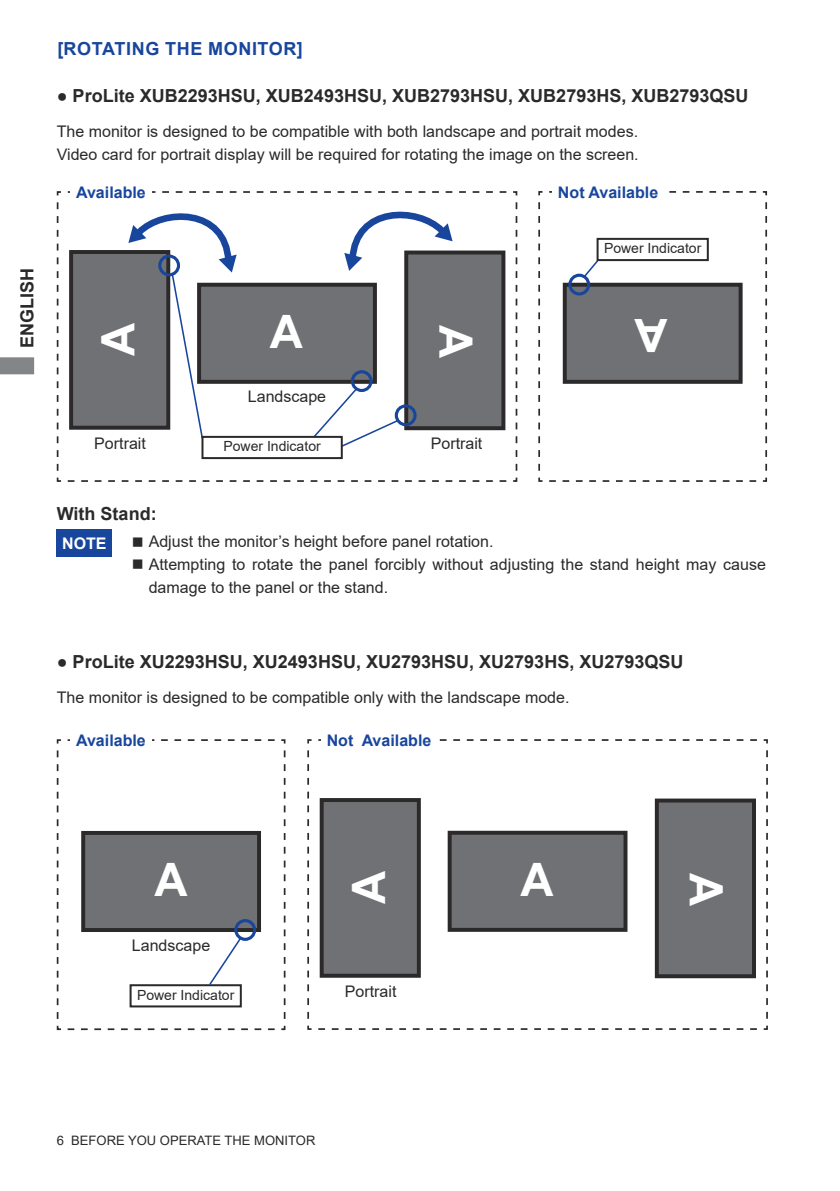
<style>
.page{position:relative;width:840px;height:1191px;background:#fff}
.page>*{position:absolute;margin:0;border:0;box-sizing:border-box;transform-origin:0 0}
.t1{font:700 46px "Arial";color:#fff}
.t2{font:700 18px "Arial";color:#2b292a}
.t3{font:700 18px "Arial";letter-spacing:.035em;color:#18469d}
.t4{font:16px/22.6px "Arial";color:#2b292a}
.t5{font:700 16px "Arial";color:#18469d}
.t6{font:700 16px "Arial";color:#fff}
.t7{font:14px "Arial";color:#2b292a}
.t8{font:13px "Arial";color:#2b292a}
.s1{font-weight:400}
</style>
<div class="page">
<svg style="left:0;top:357px;width:34px;height:17px"></svg>
<div style="left:56px;top:529px;width:56px;height:28px;background:#18469d"></div>
<svg style="left:56px;top:191px;width:462px;height:291px"></svg>
<div style="left:70px;top:184px;width:82px;height:21px;background:#fff"></div>
<svg style="left:538px;top:191px;width:229px;height:291px"></svg>
<svg style="left:56px;top:739px;width:230px;height:292px"></svg>
<div style="left:552px;top:184px;width:113px;height:19px;background:#fff"></div>
<div style="left:70px;top:732px;width:82px;height:19px;background:#fff"></div>
<div style="left:199px;top:285px;width:176px;height:97px;background:#6f7174"></div>
<div style="left:197px;top:283px;width:179px;height:101px;border:4px solid #2b292a"></div>
<div style="left:71px;top:252px;width:97px;height:176px;background:#6f7174"></div>
<div style="left:69px;top:250px;width:101px;height:180px;border:4px solid #2b292a"></div>
<div style="left:406px;top:252px;width:97px;height:176px;background:#6f7174"></div>
<div style="left:404px;top:250px;width:101px;height:180px;border:4px solid #2b292a"></div>
<div style="left:350px;top:370px;width:22px;height:22px;border:3px solid #18469d;border-radius:50%"></div>
<div style="left:394px;top:404px;width:22px;height:22px;border:3px solid #18469d;border-radius:50%"></div>
<svg style="left:312px;top:387px;width:87px;height:61px"></svg>
<div style="left:201px;top:436px;width:141px;height:23px;border:2px solid #2b292a"></div>
<svg style="left:128px;top:212px;width:108px;height:228px"></svg>
<svg style="left:344px;top:212px;width:108px;height:59px"></svg>
<svg style="left:582px;top:259px;width:17px;height:19px"></svg>
<div style="left:596px;top:238px;width:112px;height:23px;border:2px solid #2b292a"></div>
<div style="left:129px;top:984px;width:113px;height:23px;border:2px solid #2b292a"></div>
<div style="left:564px;top:285px;width:176px;height:97px;background:#6f7174"></div>
<div style="left:562px;top:283px;width:180px;height:101px;border:4px solid #2b292a"></div>
<div style="left:83px;top:833px;width:176px;height:97px;background:#6f7174"></div>
<div style="left:81px;top:831px;width:180px;height:101px;border:4px solid #2b292a"></div>
<div style="left:568px;top:274px;width:22px;height:21px;border:3px solid #18469d;border-radius:50%"></div>
<svg style="left:307px;top:739px;width:461px;height:291px"></svg>
<div style="left:321px;top:732px;width:113px;height:20px;background:#fff"></div>
<div style="left:449px;top:832px;width:176px;height:98px;background:#6f7174"></div>
<div style="left:447px;top:830px;width:180px;height:101px;border:4px solid #2b292a"></div>
<div style="left:321px;top:800px;width:97px;height:175px;background:#6f7174"></div>
<div style="left:319px;top:798px;width:101px;height:179px;border:4px solid #2b292a"></div>
<div style="left:656px;top:800px;width:97px;height:176px;background:#6f7174"></div>
<div style="left:654px;top:798px;width:101px;height:180px;border:4px solid #2b292a"></div>
<div style="left:234px;top:919px;width:22px;height:22px;border:3px solid #18469d;border-radius:50%"></div>
<svg style="left:208px;top:935px;width:35px;height:51px"></svg>
<p class="t2" style="left:17px;top:348px;width:82px;rotate:-90deg">ENGLISH</p>
<p class="t3" style="left:57px;top:42px;width:247px">[ROTATING THE MONITOR]</p>
<p class="t2" style="left:57px;top:89px;width:693px"><span class="s1">●</span> ProLite XUB2293HSU, XUB2493HSU, XUB2793HSU, XUB2793HS, XUB2793QSU</p>
<p class="t4" style="left:57px;top:122px;width:583px">The monitor is designed to be compatible with both landscape and portrait modes.<br>Video card for portrait display will be required for rotating the image on the screen.</p>
<p class="t5" style="left:76px;top:186px;width:71px">Available</p>
<p class="t5" style="left:557px;top:186px;width:102px">Not Available</p>
<h1 class="t1" style="left:101px;top:356px;width:35px;rotate:-90deg">A</h1>
<h1 class="t1" style="left:472px;top:324px;width:35px;rotate:90deg">A</h1>
<p class="t4" style="left:94px;top:433px;width:53px">Portrait</p>
<p class="t2" style="left:57px;top:507px;width:101px">With Stand:</p>
<p class="t4" style="left:248px;top:386px;width:80px">Landscape</p>
<p class="t7" style="left:223px;top:441px;width:99px">Power Indicator</p>
<p class="t4" style="left:430px;top:433px;width:53px">Portrait</p>
<p class="t7" style="left:603px;top:243px;width:99px">Power Indicator</p>
<h1 class="t1" style="left:667px;top:352px;width:35px;rotate:-180deg">A</h1>
<p class="t6" style="left:62px;top:537px;width:46px">NOTE</p>
<p class="t4" style="left:132px;top:532px;width:363px">■ Adjust the monitor’s height before panel rotation.</p>
<p class="t4" style="left:149px;top:554px;width:618px;text-indent:-17px">■ Attempting to rotate the panel forcibly without adjusting the stand height may cause damage to the panel or the stand.</p>
<p class="t2" style="left:57px;top:654px;width:628px"><span class="s1">●</span> ProLite XU2293HSU, XU2493HSU, XU2793HSU, XU2793HS, XU2793QSU</p>
<p class="t4" style="left:57px;top:687px;width:514px">The monitor is designed to be compatible only with the landscape mode.</p>
<p class="t5" style="left:76px;top:734px;width:71px">Available</p>
<p class="t5" style="left:326px;top:734px;width:106px">Not Available</p>
<h1 class="t1" style="left:154px;top:862px;width:35px">A</h1>
<p class="t4" style="left:132px;top:936px;width:80px">Landscape</p>
<p class="t7" style="left:137px;top:989px;width:99px">Power Indicator</p>
<h1 class="t1" style="left:351px;top:904px;width:35px;rotate:-90deg">A</h1>
<h1 class="t1" style="left:723px;top:872px;width:35px;rotate:90deg">A</h1>
<p class="t4" style="left:344px;top:981px;width:53px">Portrait</p>
<p class="t8" style="left:57px;top:1136px;width:260px">6 BEFORE YOU OPERATE THE MONITOR</p>
</div>
